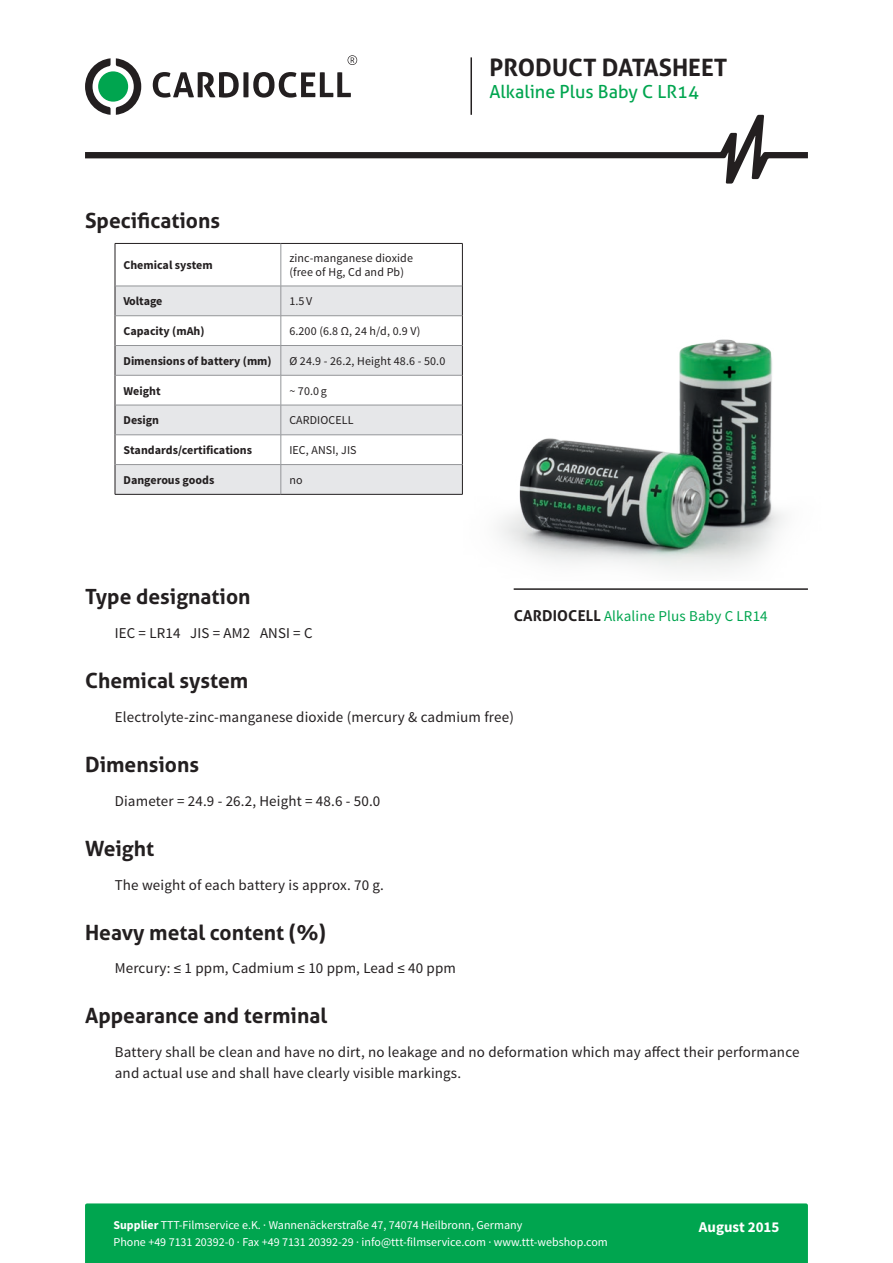
<style>
.page{position:relative;width:893px;height:1263px;background:#fff}
.page>*{position:absolute;margin:0;border:0;box-sizing:border-box;transform-origin:0 0}
.t1{font:700 24px "Aller";color:#231f20}
.t2{font:700 21px "Aller";color:#231f20}
.t3{font:18px "Aller";color:#00a54f}
.t4{font:15px/21px "Source Sans Pro";letter-spacing:.01em;color:#231f20}
.t5{font:15px "Source Sans Pro";letter-spacing:.01em;color:#00a54f}
.t6{font:700 15px "Source Sans Pro";color:#fff}
.t7{font:12px "Source Sans Pro";color:#fff}
.t8{font:12px/14.4px "Source Sans Pro";letter-spacing:.01em;color:#231f20}
.t9{font:700 12px "Source Sans Pro";color:#231f20}
.s1{font-family:"Aller";font-weight:700;color:#231f20}
.s2{font-weight:700}
</style>
<div class="page">
<div style="left:85px;top:1203px;width:723px;height:60px;background:#00a54f"></div>
<svg style="left:85px;top:58px;width:56px;height:57px"></svg>
<svg style="left:153px;top:72px;width:198px;height:26px"></svg>
<svg style="left:347px;top:55px;width:10px;height:10px"></svg>
<svg style="left:85px;top:115px;width:723px;height:69px"></svg>
<hr style="left:470px;top:57px;width:2px;height:58px;background:#231f20">
<img style="left:499px;top:339px;width:285px;height:231px">
<svg style="left:116px;top:376px;width:346px;height:59px;fill:#e6e7e9"></svg>
<hr style="left:115px;top:243px;width:166px;height:1px;background:#231f20">
<hr style="left:115px;top:244px;width:1px;height:42px;background:#231f20">
<hr style="left:281px;top:243px;width:182px;height:1px;background:#231f20">
<hr style="left:462px;top:244px;width:1px;height:42px;background:#231f20">
<hr style="left:115px;top:375px;width:1px;height:30px;background:#231f20">
<hr style="left:462px;top:375px;width:1px;height:30px;background:#231f20">
<hr style="left:115px;top:405px;width:1px;height:30px;background:#231f20">
<hr style="left:462px;top:405px;width:1px;height:30px;background:#231f20">
<hr style="left:115px;top:494px;width:166px;height:1px;background:#231f20">
<hr style="left:281px;top:494px;width:182px;height:1px;background:#231f20">
<hr style="left:281px;top:244px;width:1px;height:42px;background:#939598">
<svg style="left:115px;top:286px;width:348px;height:89px"></svg>
<hr style="left:115px;top:375px;width:166px;height:1px;background:#939598">
<hr style="left:281px;top:375px;width:181px;height:1px;background:#939598">
<hr style="left:281px;top:375px;width:1px;height:30px;background:#939598">
<hr style="left:115px;top:405px;width:166px;height:1px;background:#939598">
<hr style="left:281px;top:405px;width:181px;height:1px;background:#939598">
<hr style="left:281px;top:405px;width:1px;height:30px;background:#939598">
<svg style="left:115px;top:435px;width:348px;height:59px"></svg>
<hr style="left:514px;top:588px;width:294px;height:2px;background:#231f20">
<h2 class="t2" style="left:85px;top:208px;width:137px">Specifications</h2>
<p class="t9" style="left:123px;top:257px;width:91px">Chemical system</p>
<p class="t8" style="left:289px;top:251px;width:125px">zinc-manganese dioxide (free of Hg, Cd and Pb)</p>
<p class="t9" style="left:123px;top:294px;width:40px">Voltage</p>
<p class="t8" style="left:289px;top:294px;width:25px">1.5 V</p>
<p class="t9" style="left:123px;top:323px;width:83px">Capacity (mAh)</p>
<p class="t8" style="left:289px;top:324px;width:133px">6.200 (6.8 Ω, 24 h/d, 0.9 V)</p>
<p class="t9" style="left:123px;top:353px;width:150px">Dimensions of battery (mm)</p>
<p class="t8" style="left:289px;top:354px;width:158px">Ø 24.9 - 26.2, Height 48.6 - 50.0</p>
<p class="t9" style="left:123px;top:383px;width:39px">Weight</p>
<p class="t8" style="left:289px;top:384px;width:39px">~ 70.0 g</p>
<p class="t9" style="left:123px;top:413px;width:37px">Design</p>
<p class="t8" style="left:289px;top:413px;width:66px">CARDIOCELL</p>
<p class="t9" style="left:123px;top:442px;width:130px">Standards/certifications</p>
<p class="t8" style="left:289px;top:443px;width:69px">IEC, ANSI, JIS</p>
<p class="t9" style="left:123px;top:472px;width:92px">Dangerous goods</p>
<p class="t8" style="left:289px;top:473px;width:15px">no</p>
<h1 class="t1" style="left:489px;top:53px;width:239px">PRODUCT DATASHEET</h1>
<p class="t3" style="left:489px;top:81px;width:211px">Alkaline Plus Baby C LR14</p>
<h2 class="t2" style="left:85px;top:584px;width:167px">Type designation</h2>
<p class="t4" style="left:115px;top:623px;width:199px">IEC = LR14 JIS = AM2 ANSI = C</p>
<h2 class="t2" style="left:85px;top:668px;width:165px">Chemical system</h2>
<p class="t4" style="left:115px;top:707px;width:401px">Electrolyte-zinc-manganese dioxide (mercury &amp; cadmium free)</p>
<h2 class="t2" style="left:85px;top:751px;width:116px">Dimensions</h2>
<p class="t4" style="left:115px;top:790px;width:267px">Diameter = 24.9 - 26.2, Height = 48.6 - 50.0</p>
<h2 class="t2" style="left:85px;top:835px;width:71px">Weight</h2>
<p class="t4" style="left:115px;top:874px;width:271px">The weight of each battery is approx. 70 g.</p>
<h2 class="t2" style="left:85px;top:919px;width:242px">Heavy metal content (%)</h2>
<p class="t4" style="left:115px;top:958px;width:343px">Mercury: ≤ 1 ppm, Cadmium ≤ 10 ppm, Lead ≤ 40 ppm</p>
<h2 class="t2" style="left:85px;top:1003px;width:244px">Appearance and terminal</h2>
<p class="t4" style="left:115px;top:1042px;width:686px">Battery shall be clean and have no dirt, no leakage and no deformation which may affect their performance and actual use and shall have clearly visible markings.</p>
<p class="t5" style="left:514px;top:607px;width:256px"><span class="s1">CARDIOCELL</span> Alkaline Plus Baby C LR14</p>
<p class="t7" style="left:114px;top:1218px;width:410px"><span class="s2">Supplier</span> TTT-Filmservice e.K. · Wannenäckerstraße 47, 74074 Heilbronn, Germany</p>
<p class="t6" style="left:699px;top:1217px;width:82px">August 2015</p>
<p class="t7" style="left:114px;top:1234px;width:496px">Phone +49 7131 20392-0 · Fax +49 7131 20392-29 · info@ttt-filmservice.com · www.ttt-webshop.com</p>
</div>
